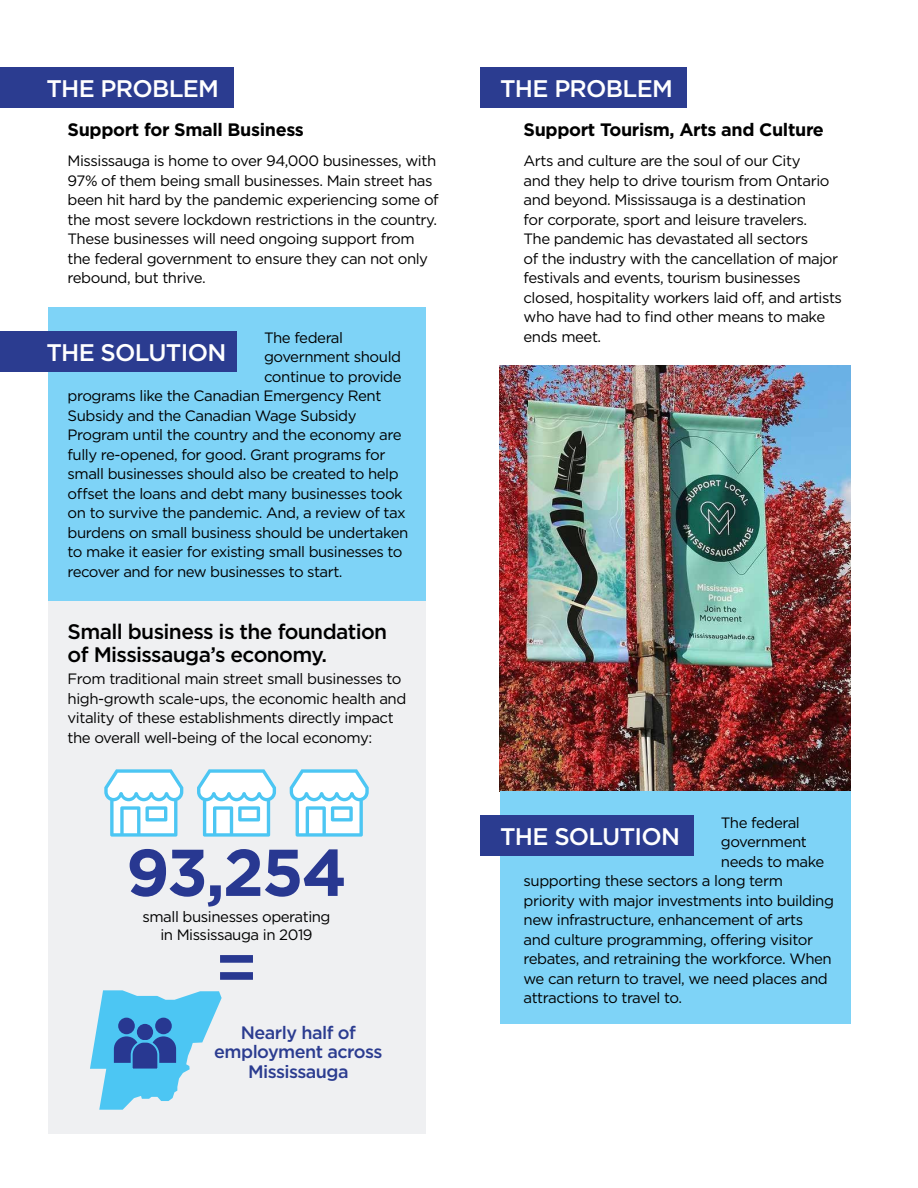
<style>
.page{position:relative;width:918px;height:1188px;background:#fff}
.page>*{position:absolute;margin:0;border:0;box-sizing:border-box;transform-origin:0 0}
.t1{font:500 68.25px "Gotham";color:#283891}
.t2{font:700 66px "Gotham";color:#283891}
.t3{font:500 24px "Gotham";letter-spacing:-.03em;color:#fff}
.t4{font:500 21px/22.5px "Gotham";letter-spacing:-.03em;color:#000}
.t5{font:700 18px "Gotham";letter-spacing:-.02em;color:#000}
.t6{font:500 18px/19.5px "Gotham";letter-spacing:-.03em;color:#2b3c90;text-align:center}
.t7{font:15px/19.5px "Gotham";letter-spacing:-.03em;color:#000}
</style>
<div class="page">
<div style="left:1px;top:68px;width:233px;height:40px;background:#2b3c90"></div>
<div style="left:480px;top:68px;width:207px;height:40px;background:#2b3c90"></div>
<div style="left:48px;top:307px;width:378px;height:295px;background:#7ed3f7"></div>
<div style="left:1px;top:331px;width:236px;height:40px;background:#2b3c90"></div>
<div style="left:48px;top:602px;width:378px;height:532px;background:#eff0f2"></div>
<svg style="left:90px;top:990px;width:132px;height:120px"></svg>
<svg style="left:104px;top:769px;width:79px;height:68px"></svg>
<svg style="left:197px;top:769px;width:79px;height:68px"></svg>
<svg style="left:290px;top:769px;width:79px;height:68px"></svg>
<img style="left:500px;top:365px;width:350px;height:427px">
<div style="left:500px;top:792px;width:350px;height:232px;background:#7ed3f7"></div>
<div style="left:480px;top:816px;width:214px;height:40px;background:#2b3c90"></div>
<h3 class="t3" style="left:46px;top:73px;width:174px">THE PROBLEM</h3>
<h3 class="t3" style="left:500px;top:73px;width:174px">THE PROBLEM</h3>
<p class="t5" style="left:68px;top:118px;width:238px">Support for Small Business</p>
<p class="t7" style="left:68px;top:151px;width:373px">Mississauga is home to over 94,000 businesses, with 97% of them being small businesses. Main street has been hit hard by the pandemic experiencing some of the most severe lockdown restrictions in the country.<br>These businesses will need ongoing support from the federal government to ensure they can not only rebound, but thrive.</p>
<p class="t7" style="left:264px;top:328px;width:81px">The federal</p>
<p class="t7" style="left:264px;top:347px;width:139px">government should</p>
<p class="t7" style="left:264px;top:367px;width:139px">continue to provide</p>
<p class="t7" style="left:68px;top:386px;width:315px">programs like the Canadian Emergency Rent</p>
<p class="t7" style="left:68px;top:406px;width:291px">Subsidy and the Canadian Wage Subsidy</p>
<p class="t7" style="left:68px;top:425px;width:336px">Program until the country and the economy are</p>
<p class="t7" style="left:68px;top:445px;width:319px">fully re-opened, for good. Grant programs for</p>
<p class="t7" style="left:68px;top:464px;width:333px">small businesses should also be created to help</p>
<p class="t7" style="left:68px;top:484px;width:337px">offset the loans and debt many businesses took</p>
<p class="t7" style="left:68px;top:503px;width:340px">on to survive the pandemic. And, a review of tax</p>
<p class="t7" style="left:68px;top:523px;width:342px">burdens on small business should be undertaken</p>
<p class="t7" style="left:68px;top:542px;width:336px">to make it easier for existing small businesses to</p>
<p class="t7" style="left:68px;top:562px;width:276px">recover and for new businesses to start.</p>
<h3 class="t3" style="left:46px;top:337px;width:181px">THE SOLUTION</h3>
<h3 class="t4" style="left:68px;top:620px;width:321px">Small business is the foundation of Mississauga’s economy.</h3>
<p class="t7" style="left:68px;top:669px;width:340px">From traditional main street small businesses to high-growth scale-ups, the economic health and vitality of these establishments directly impact the overall well-being of the local economy:</p>
<h2 class="t2" style="left:126px;top:829px;width:223px">93,254</h2>
<p class="t7" style="left:142px;top:907px;width:190px;line-height:18px;text-align:center">small businesses operating in Mississauga in 2019</p>
<h1 class="t1" style="left:215px;top:923px;width:45px">=</h1>
<p class="t6" style="left:214px;top:1022px;width:170px">Nearly half of employment across<br>Mississauga</p>
<p class="t5" style="left:524px;top:118px;width:302px">Support Tourism, Arts and Culture</p>
<p class="t7" style="left:524px;top:151px;width:320px">Arts and culture are the soul of our City<br>and they help to drive tourism from Ontario and beyond. Mississauga is a destination<br>for corporate, sport and leisure travelers.<br>The pandemic has devastated all sectors<br>of the industry with the cancellation of major festivals and events, tourism businesses closed, hospitality workers laid off, and artists who have had to find other means to make ends meet.</p>
<p class="t7" style="left:721px;top:812px;width:81px">The federal</p>
<p class="t7" style="left:721px;top:832px;width:88px">government</p>
<p class="t7" style="left:721px;top:851px;width:105px">needs to make</p>
<p class="t7" style="left:524px;top:871px;width:261px">supporting these sectors a long term</p>
<p class="t7" style="left:524px;top:890px;width:312px">priority with major investments into building</p>
<p class="t7" style="left:524px;top:910px;width:281px">new infrastructure, enhancement of arts</p>
<p class="t7" style="left:524px;top:929px;width:291px">and culture programming, offering visitor</p>
<p class="t7" style="left:524px;top:949px;width:310px">rebates, and retraining the workforce. When</p>
<p class="t7" style="left:524px;top:968px;width:306px">we can return to travel, we need places and</p>
<p class="t7" style="left:524px;top:988px;width:160px">attractions to travel to.</p>
<h3 class="t3" style="left:500px;top:821px;width:181px">THE SOLUTION</h3>
</div>
